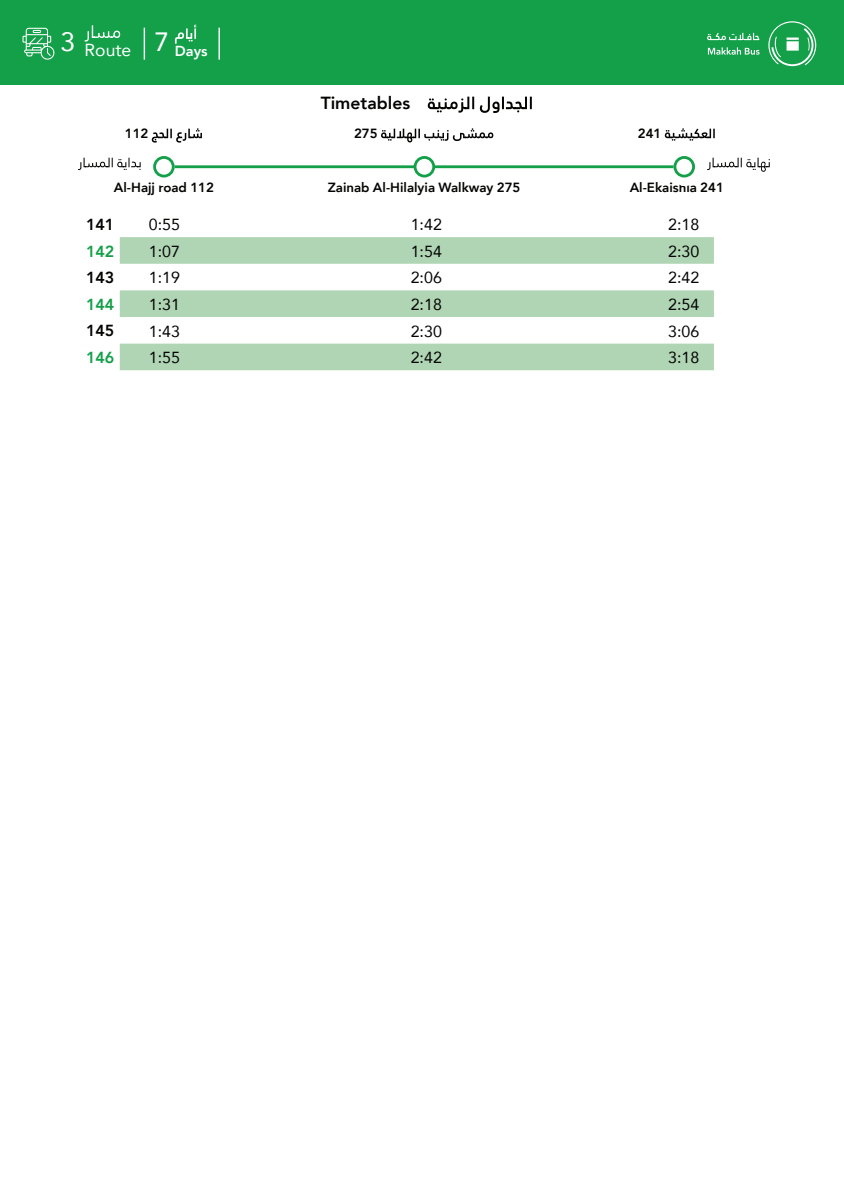
<style>
.page{position:relative;width:844px;height:1191px;background:#fff}
.page>*{position:absolute;margin:0;border:0;box-sizing:border-box;transform-origin:0 0}
.t1{font:17.5px "Janna LT";color:#fff}
.t2{font:700 17.5px "Janna LT";color:#040503}
.t3{font:16px/26.6px "Janna LT";color:#040503;text-align:justify}
.t4{font:700 16px "Janna LT";color:#040503}
.t5{font:700 16px "Janna LT";color:#13a049}
.t6{font:700 13.3px "Janna LT";color:#040503}
.s1{font-weight:700;font-size:14.5px}
</style>
<div class="page">
<div style="left:0;top:0;width:843px;height:84px;background:#13a049"></div>
<svg style="left:768px;top:21px;width:48px;height:45px"></svg>
<svg style="left:707px;top:47px;width:52px;height:8px"></svg>
<svg style="left:707px;top:33px;width:52px;height:7px"></svg>
<svg style="left:22px;top:28px;width:33px;height:32px"></svg>
<hr style="left:144px;top:28px;width:1px;height:32px;background:#fff">
<hr style="left:218px;top:28px;width:2px;height:32px;background:#fff">
<svg style="left:175px;top:25px;width:21px;height:19px"></svg>
<svg style="left:84px;top:25px;width:36px;height:17px"></svg>
<svg style="left:664px;top:128px;width:50px;height:13px"></svg>
<svg style="left:381px;top:128px;width:112px;height:14px"></svg>
<svg style="left:78px;top:158px;width:63px;height:12px"></svg>
<svg style="left:707px;top:158px;width:62px;height:14px"></svg>
<hr style="left:175px;top:165px;width:498px;height:3px;background:#13a049">
<div style="left:153px;top:156px;width:22px;height:21px;border:3px solid #13a049;border-radius:50%"></div>
<div style="left:673px;top:156px;width:21px;height:21px;border:3px solid #13a049;border-radius:50%"></div>
<div style="left:415px;top:157px;width:18px;height:19px;background:#fff;border-radius:50%"></div>
<div style="left:413px;top:156px;width:22px;height:21px;border:3px solid #13a049;border-radius:50%"></div>
<svg style="left:427px;top:97px;width:104px;height:16px"></svg>
<svg style="left:152px;top:128px;width:50px;height:15px"></svg>
<svg style="left:120px;top:237px;width:593px;height:133px;fill:#b0d5b4"></svg>
<p class="t1" style="left:61px;top:40px;width:149px"><sup>3</sup> Route <sup>7</sup> <span class="s1">Days</span></p>
<p class="t6" style="left:125px;top:126px;width:25px">112</p>
<p class="t2" style="left:320px;top:93px;width:91px">Timetables</p>
<p class="t6" style="left:354px;top:126px;width:25px">275</p>
<p class="t6" style="left:114px;top:180px;width:102px">Al-Hajj road 112</p>
<p class="t6" style="left:327px;top:180px;width:194px">Zainab Al-Hilalyia Walkway 275</p>
<p class="t6" style="left:637px;top:126px;width:25px">241</p>
<p class="t6" style="left:629px;top:180px;width:96px">Al-Ekaishia 241</p>
<p class="t4" style="left:86px;top:215px;width:30px">141</p>
<p class="t5" style="left:86px;top:242px;width:30px">142</p>
<p class="t4" style="left:86px;top:268px;width:30px">143</p>
<p class="t5" style="left:86px;top:295px;width:30px">144</p>
<p class="t4" style="left:86px;top:322px;width:30px">145</p>
<p class="t5" style="left:86px;top:348px;width:30px">146</p>
<p class="t3" style="left:149px;top:211px;width:33px">0:55<br>1:07<br>1:19<br>1:31<br>1:43<br>1:55</p>
<p class="t3" style="left:410px;top:211px;width:33px">1:42<br>1:54<br>2:06<br>2:18<br>2:30<br>2:42</p>
<p class="t3" style="left:668px;top:211px;width:33px">2:18<br>2:30<br>2:42<br>2:54<br>3:06<br>3:18</p>
</div>
